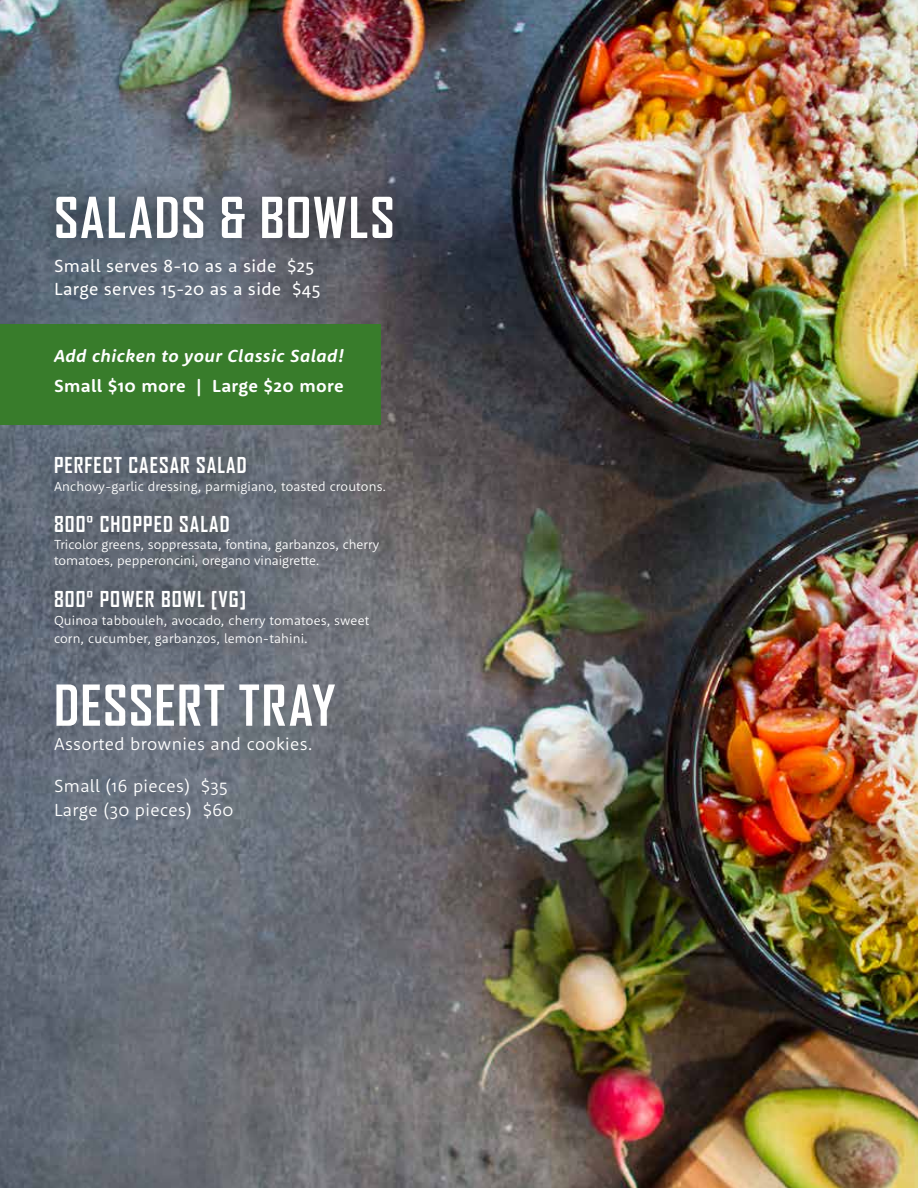
<style>
.page{position:relative;width:918px;height:1188px;background:#fff}
.page>*{position:absolute;margin:0;border:0;box-sizing:border-box;transform-origin:0 0}
.t1{font:700 54px "Agency FB";letter-spacing:.03em;color:#fff}
.t2{font:700 21px "Agency FB";letter-spacing:.05em;color:#fff}
.t3{font:300 18px/24px "Rooney Sans";letter-spacing:.02em;color:#fff}
.t4{font:18px/24px "Rooney Sans";letter-spacing:.02em;color:#fff}
.t5{font:italic 700 18px "Rooney Sans";letter-spacing:.025em;color:#fff}
.t6{font:700 18px "Rooney Sans";letter-spacing:.02em;color:#fff}
.t7{font:300 13.5px/16.5px "Rooney Sans";letter-spacing:.01em;color:#fff}
</style>
<div class="page">
<img style="left:0;top:0;width:918px;height:1188px">
<div style="left:0;top:324px;width:380px;height:101px;background:#387c2b"></div>
<div style="left:27px;top:231px;width:319px;height:96px;background:#000;opacity:.75"></div>
<div style="left:26px;top:167px;width:396px;height:101px;background:#000;opacity:.75"></div>
<div style="left:25px;top:426px;width:383px;height:247px;background:#000;opacity:.75"></div>
<h1 class="t1" style="left:54px;top:184px;width:342px">SALADS &amp; BOWLS</h1>
<h3 class="t4" style="left:54px;top:253px;width:268px">Small serves 8-10 as a side $25<br>Large serves 15-20 as a side $45</h3>
<h3 class="t5" style="left:54px;top:344px;width:292px">Add chicken to your Classic Salad!</h3>
<h3 class="t6" style="left:54px;top:374px;width:291px">Small $10 more | Large $20 more</h3>
<h2 class="t2" style="left:54px;top:452px;width:194px">PERFECT CAESAR SALAD</h2>
<p class="t7" style="left:54px;top:477px;width:334px">Anchovy-garlic dressing, parmigiano, toasted croutons.</p>
<h2 class="t2" style="left:54px;top:512px;width:177px">800° CHOPPED SALAD</h2>
<p class="t7" style="left:54px;top:536px;width:327px">Tricolor greens, soppressata, fontina, garbanzos, cherry tomatoes, pepperoncini, oregano vinaigrette.</p>
<h2 class="t2" style="left:54px;top:586px;width:194px">800° POWER BOWL [VG]</h2>
<p class="t7" style="left:54px;top:611px;width:317px;line-height:18px">Quinoa tabbouleh, avocado, cherry tomatoes, sweet corn, cucumber, garbanzos, lemon-tahini.</p>
<h1 class="t1" style="left:54px;top:672px;width:283px">DESSERT TRAY</h1>
<h3 class="t3" style="left:54px;top:731px;width:260px">Assorted brownies and cookies.</h3>
<h3 class="t3" style="left:54px;top:773px;width:181px">Small (16 pieces) $35<br>Large (30 pieces) $60</h3>
</div>
